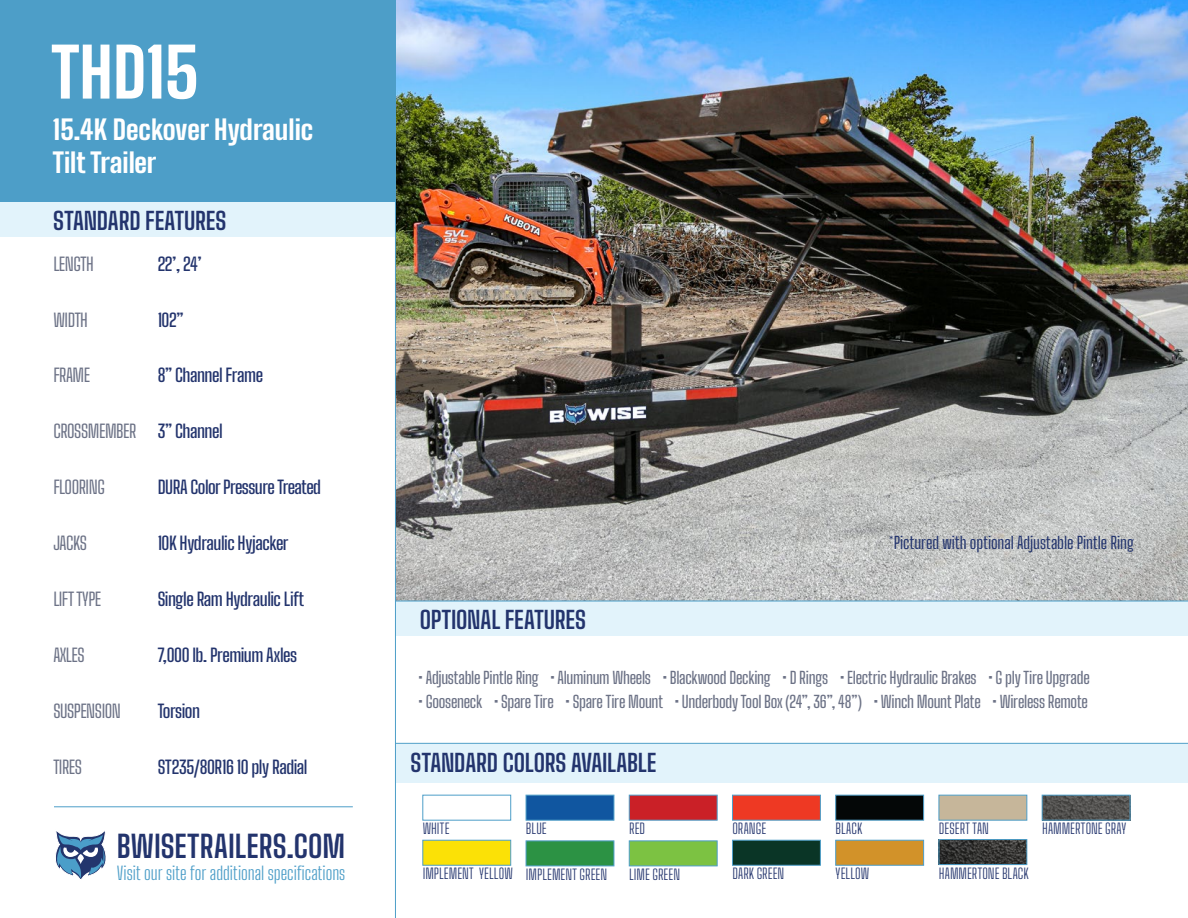
<style>
.page{position:relative;width:1188px;height:918px;background:#fff}
.page>*{position:absolute;margin:0;border:0;box-sizing:border-box;transform-origin:0 0}
.t1{font:800 67.5px "Big Shoulders Text";color:#fff}
.t2{font:700 30.45px "Big Shoulders Text";letter-spacing:.005em;color:#23346d}
.t3{font:800 27px/32.4px "Big Shoulders Text";color:#fff}
.t4{font:700 24px "Big Shoulders Text";letter-spacing:-.005em;color:#23346d}
.t5{font:600 18px "Big Shoulders Text";letter-spacing:-.025em;color:#23346d}
.t6{font:18px "Big Shoulders Text";letter-spacing:-.025em;color:#6c7286}
.t7{font:300 18px "Big Shoulders Text";color:#4d9ec8}
.t8{font:500 16.5px "Big Shoulders Text";letter-spacing:-.015em;color:#6c7286}
.t9{font:16.5px "Big Shoulders Text";color:#24356e}
.t10{font:300 14.25px "Big Shoulders Text";letter-spacing:.01em;color:#23346d}
.s1{font-weight:600;color:#23346d}
</style>
<div class="page">
<div style="left:396px;top:744px;width:792px;height:38px;background:#e2f3fb"></div>
<div style="left:629px;top:795px;width:88px;height:25px;background:#ca2027;border:1px solid #4d9ec8"></div>
<div style="left:732px;top:840px;width:89px;height:25px;background:#0a3526;border:1px solid #4d9ec8"></div>
<div style="left:732px;top:795px;width:89px;height:25px;background:#ee3923;border:1px solid #4d9ec8"></div>
<div style="left:939px;top:795px;width:88px;height:25px;background:#c6b69a;border:1px solid #4d9ec8"></div>
<div style="left:629px;top:841px;width:88px;height:25px;background:#7cc242;border:1px solid #4d9ec8"></div>
<div style="left:836px;top:840px;width:88px;height:25px;background:#d29229;border:1px solid #4d9ec8"></div>
<div style="left:526px;top:795px;width:88px;height:25px;background:#1056a0;border:1px solid #4d9ec8"></div>
<div style="left:836px;top:795px;width:88px;height:25px;background:#040707;border:1px solid #4d9ec8"></div>
<div style="left:526px;top:841px;width:88px;height:25px;background:#2c9244;border:1px solid #4d9ec8"></div>
<div style="left:423px;top:840px;width:88px;height:25px;background:#fbe106;border:1px solid #4d9ec8"></div>
<img style="left:1044px;top:797px;width:84px;height:21px">
<div style="left:1042px;top:795px;width:88px;height:25px;border:1px solid #4d9ec8"></div>
<img style="left:941px;top:841px;width:84px;height:22px">
<div style="left:939px;top:839px;width:88px;height:26px;border:1px solid #4d9ec8"></div>
<div style="left:396px;top:601px;width:792px;height:35px;background:#e2f3fb"></div>
<img style="left:396px;top:0;width:792px;height:601px">
<div style="left:0;top:0;width:395px;height:202px;background:#4d9ec8"></div>
<div style="left:0;top:202px;width:395px;height:35px;background:#e2f3fb"></div>
<hr style="left:395px;top:0;width:1px;height:918px;background:#4d9ec8">
<hr style="left:395px;top:743px;width:793px;height:1px;background:#4d9ec8">
<hr style="left:54px;top:807px;width:299px;height:1px;background:#4d9ec8">
<hr style="left:395px;top:601px;width:793px;height:1px;background:#4d9ec8">
<svg style="left:55px;top:831px;width:51px;height:48px"></svg>
<h1 class="t1" style="left:51px;top:32px;width:148px">THD15</h1>
<h3 class="t3" style="left:53px;top:114px;width:262px">15.4K Deckover Hydraulic<br>Tilt Trailer</h3>
<h3 class="t4" style="left:53px;top:206px;width:175px">STANDARD FEATURES</h3>
<p class="t6" style="left:53px;top:253px;width:42px">LENGTH</p>
<p class="t5" style="left:158px;top:253px;width:46px">22’, 24’</p>
<p class="t6" style="left:53px;top:309px;width:36px">WIDTH</p>
<p class="t5" style="left:158px;top:309px;width:28px">102”</p>
<p class="t6" style="left:53px;top:365px;width:38px">FRAME</p>
<p class="t5" style="left:158px;top:365px;width:107px">8” Channel Frame</p>
<p class="t6" style="left:53px;top:421px;width:171px">CROSSMEMBER <span class="s1">3” Channel</span></p>
<p class="t6" style="left:53px;top:477px;width:53px">FLOORING</p>
<p class="t5" style="left:158px;top:477px;width:165px">DURA Color Pressure Treated</p>
<p class="t6" style="left:53px;top:532px;width:35px">JACKS</p>
<p class="t5" style="left:158px;top:532px;width:132px">10K Hydraulic Hyjacker</p>
<p class="t6" style="left:53px;top:588px;width:49px">LIFT TYPE</p>
<p class="t5" style="left:158px;top:588px;width:148px">Single Ram Hydraulic Lift</p>
<p class="t6" style="left:53px;top:644px;width:33px">AXLES</p>
<p class="t5" style="left:158px;top:644px;width:141px">7,000 lb. Premium Axles</p>
<p class="t6" style="left:53px;top:700px;width:69px">SUSPENSION</p>
<p class="t5" style="left:158px;top:700px;width:44px">Torsion</p>
<p class="t6" style="left:53px;top:756px;width:30px">TIRES</p>
<p class="t5" style="left:158px;top:756px;width:151px">ST235/80R16 10 ply Radial</p>
<h2 class="t2" style="left:117px;top:828px;width:230px">BWISETRAILERS.COM</h2>
<p class="t7" style="left:117px;top:862px;width:230px">Visit our site for additional specifications</p>
<h3 class="t4" style="left:420px;top:606px;width:168px">OPTIONAL FEATURES</h3>
<p class="t9" style="left:889px;top:533px;width:246px">*Pictured with optional Adjustable Pintle Ring</p>
<p class="t8" style="left:419px;top:668px;width:673px">• Adjustable Pintle Ring • Aluminum Wheels • Blackwood Decking • D Rings • Electric Hydraulic Brakes • G ply Tire Upgrade</p>
<p class="t8" style="left:419px;top:692px;width:671px">• Gooseneck • Spare Tire • Spare Tire Mount • Underbody Tool Box (24”, 36”, 48”) • Winch Mount Plate • Wireless Remote</p>
<h3 class="t4" style="left:411px;top:748px;width:247px">STANDARD COLORS AVAILABLE</h3>
<p class="t10" style="left:423px;top:820px;width:28px">WHITE</p>
<p class="t10" style="left:1042px;top:820px;width:86px">HAMMERTONE GRAY</p>
<p class="t10" style="left:939px;top:865px;width:91px">HAMMERTONE BLACK</p>
<p class="t10" style="left:732px;top:820px;width:35px">ORANGE</p>
<p class="t10" style="left:939px;top:820px;width:52px">DESERT TAN</p>
<p class="t10" style="left:526px;top:820px;width:22px">BLUE</p>
<p class="t10" style="left:836px;top:820px;width:28px">BLACK</p>
<p class="t10" style="left:423px;top:865px;width:186px">IMPLEMENT YELLOW IMPLEMENT GREEN</p>
<p class="t10" style="left:629px;top:820px;width:18px">RED</p>
<p class="t10" style="left:629px;top:866px;width:53px">LIME GREEN</p>
<p class="t10" style="left:836px;top:865px;width:35px">YELLOW</p>
<p class="t10" style="left:732px;top:865px;width:53px">DARK GREEN</p>
</div>
